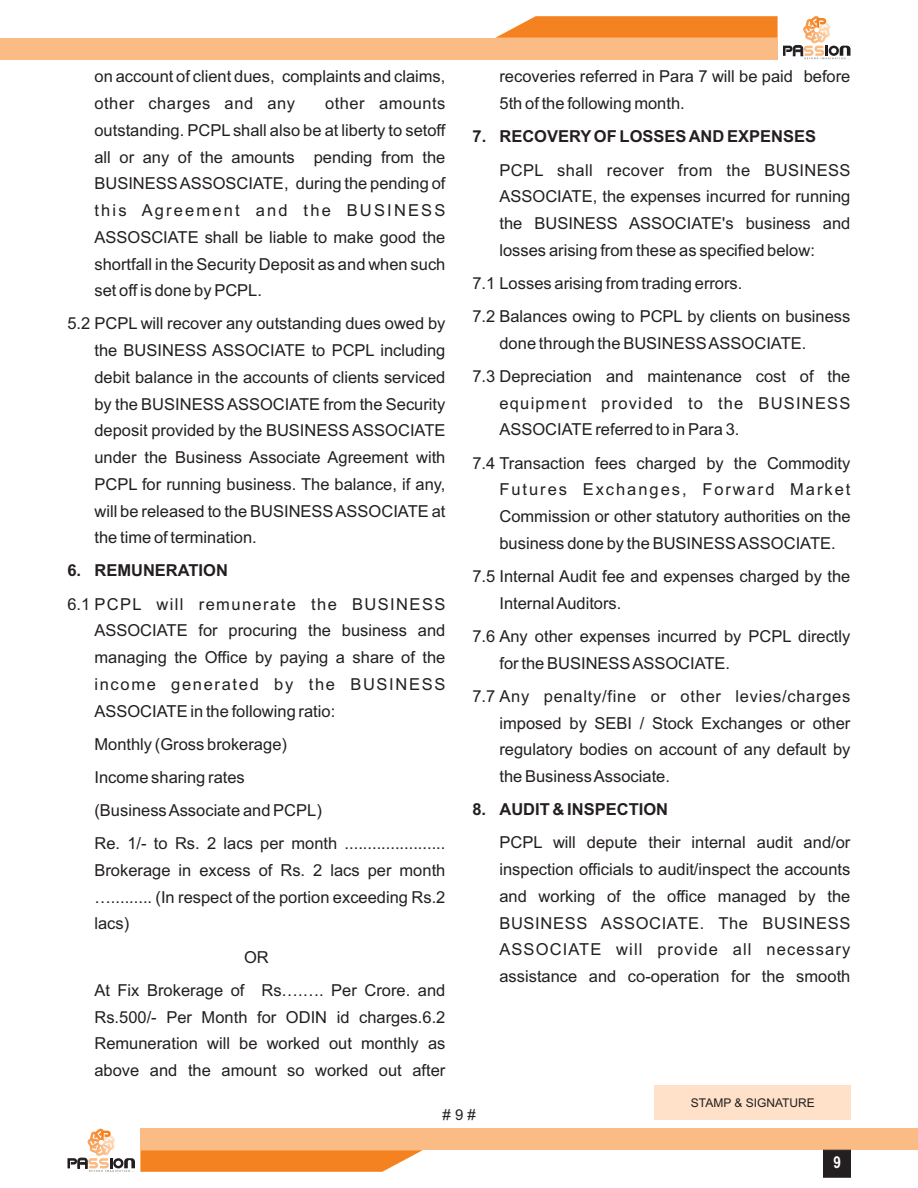
<style>
.page{position:relative;width:918px;height:1188px;background:#fff}
.page>*{position:absolute;margin:0;border:0;box-sizing:border-box;transform-origin:0 0}
.t1{font:16.5px/26.7px "Arial";color:#231f20;text-align:justify}
.t2{font:700 16.5px "Arial";color:#231f20}
.t3{font:16.5px/26.7px "Arial";letter-spacing:.075em;color:#231f20}
.t4{font:700 16.5px "Arial Narrow";color:#fff}
.t5{font:15px "Arial";color:#231f20}
.t6{font:12px "Arial";color:#231f20}
</style>
<div class="page">
<div style="left:0;top:38px;width:778px;height:21px;background:#fbbb85"></div>
<svg style="left:495px;top:16px;width:355px;height:43px"></svg>
<div style="left:140px;top:1129px;width:778px;height:21px;background:#fbbb85"></div>
<svg style="left:67px;top:1129px;width:356px;height:43px"></svg>
<svg style="left:823px;top:1150px;width:28px;height:28px"></svg>
<div style="left:654px;top:1086px;width:197px;height:34px;background:#fee1c8"></div>
<p class="t1" style="left:94px;top:65px;width:352px">on account of client dues, complaints and claims, other charges and any</p>
<p class="t1" style="left:499px;top:65px;width:352px">recoveries referred in Para 7 will be paid before<br>5th of the following month.</p>
<p class="t2" style="left:472px;top:130px;width:345px">7. RECOVERYOF LOSSES AND EXPENSES</p>
<p class="t1" style="left:499px;top:158px;width:353px">PCPL shall recover from the BUSINESS ASSOCIATE, the expenses incurred for running the BUSINESS ASSOCIATE's business and losses arising from these as specified below:</p>
<p class="t1" style="left:472px;top:268px;width:379px;line-height:33.2px">7.1 Losses arising from trading errors.<br>7.2 Balances owing to PCPL by clients on business</p>
<p class="t1" style="left:472px;top:328px;width:379px;line-height:33.2px;text-indent:27px">done through the BUSINESS ASSOCIATE.<br>7.3 Depreciation and maintenance cost of the</p>
<p class="t3" style="left:499px;top:391px;width:352px">equipment provided to the BUSINESS<br>ASSOCIATE referred to in Para 3.</p>
<p class="t1" style="left:499px;top:451px;width:353px;text-indent:-27px">7.4 Transaction fees charged by the Commodity Futures Exchanges, Forward Market Commission or other statutory authorities on the business done by the BUSINESS ASSOCIATE.</p>
<p class="t1" style="left:499px;top:564px;width:352px;text-indent:-27px">7.5 Internal Audit fee and expenses charged by the<br>Internal Auditors.</p>
<p class="t1" style="left:499px;top:624px;width:352px;text-indent:-27px">7.6 Any other expenses incurred by PCPL directly for the BUSINESS ASSOCIATE.</p>
<p class="t1" style="left:499px;top:684px;width:353px;text-indent:-27px">7.7 Any penalty/fine or other levies/charges imposed by SEBI / Stock Exchanges or other regulatory bodies on account of any default by the Business Associate.</p>
<p class="t2" style="left:472px;top:803px;width:197px">8. AUDIT &amp; INSPECTION</p>
<p class="t1" style="left:499px;top:831px;width:353px">PCPL will depute their internal audit and/or inspection officials to audit/inspect the accounts and working of the office managed by the BUSINESS ASSOCIATE. The BUSINESS ASSOCIATE will provide all necessary assistance and co-operation for the smooth</p>
<p class="t1" style="left:94px;top:92px;width:353px;text-indent:231px">other amounts outstanding. PCPL shall also be at liberty to setoff all or any of the amounts pending from the BUSINESS ASSOSCIATE, during the pending of this Agreement and the BUSINESS ASSOSCIATE shall be liable to make good the shortfall in the Security Deposit as and when such set off is done by PCPL.</p>
<p class="t1" style="left:94px;top:312px;width:353px;text-indent:-27px">5.2 PCPL will recover any outstanding dues owed by the BUSINESS ASSOCIATE to PCPL including debit balance in the accounts of clients serviced by the BUSINESS ASSOCIATE from the Security deposit provided by the BUSINESS ASSOCIATE under the Business Associate Agreement with PCPL for running business. The balance, if any, will be released to the BUSINESS ASSOCIATE at the time of termination.</p>
<p class="t2" style="left:67px;top:564px;width:162px">6. REMUNERATION</p>
<p class="t1" style="left:94px;top:592px;width:353px;text-indent:-27px">6.1 PCPL will remunerate the BUSINESS ASSOCIATE for procuring the business and managing the Office by paying a share of the income generated by the BUSINESS ASSOCIATE in the following ratio:</p>
<p class="t1" style="left:94px;top:729px;width:353px;line-height:33.2px;text-align:left">Monthly (Gross brokerage)<br>Income sharing rates<br>(Business Associate and PCPL)<br>Re. 1/- to Rs. 2 lacs per month ......................</p>
<p class="t1" style="left:94px;top:858px;width:352px">Brokerage in excess of Rs. 2 lacs per month …......... (In respect of the portion exceeding Rs.2 lacs)</p>
<p class="t1" style="left:94px;top:942px;width:352px;line-height:33.2px;text-indent:150px">OR<br>At Fix Brokerage of Rs….…. Per Crore. and</p>
<p class="t1" style="left:94px;top:1005px;width:352px">Rs.500/- Per Month for ODIN id charges.6.2<br>Remuneration will be worked out monthly as above and the amount so worked out after</p>
<p class="t5" style="left:443px;top:1109px;width:35px"># 9 #</p>
<p class="t6" style="left:691px;top:1098px;width:126px">STAMP &amp; SIGNATURE</p>
<p class="t4" style="left:833px;top:1156px;width:9px">9</p>
</div>
